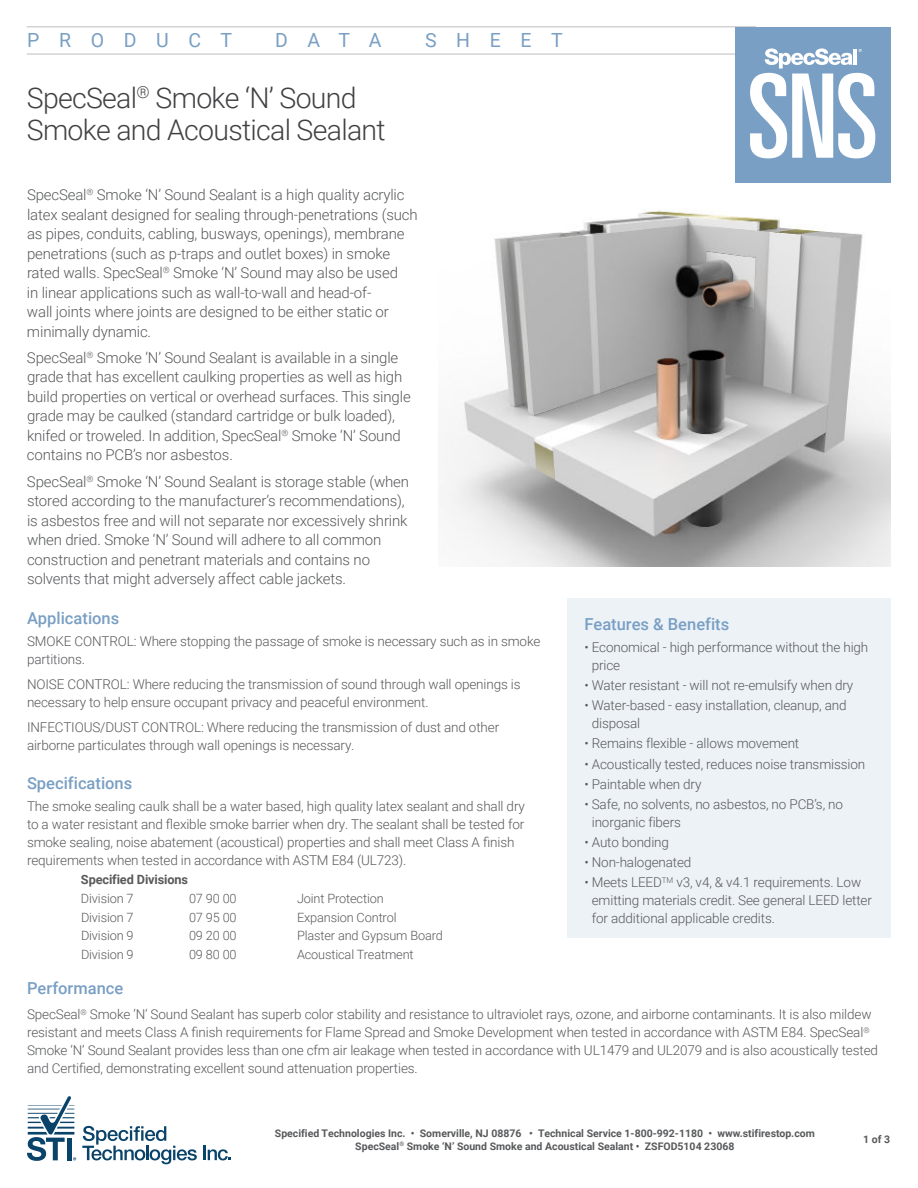
<style>
.page{position:relative;width:918px;height:1188px;background:#fff}
.page>*{position:absolute;margin:0;border:0;box-sizing:border-box;transform-origin:0 0}
.t1{font:300 28.5px/31.8px "Roboto";letter-spacing:-.025em;color:#414042}
.t2{font:19.5px "Roboto";letter-spacing:1.005em;color:#799fc4}
.t3{font:500 16.5px "Roboto";color:#799fc4}
.t4{font:300 15px/19.5px "Roboto";letter-spacing:-.01em;color:#58595b}
.t5{font:300 13.5px/18px "Roboto";letter-spacing:-.01em;color:#58595b}
.t6{font:300 12.75px "Roboto";letter-spacing:-.01em;color:#58595b}
.t7{font:700 12.75px "Roboto";letter-spacing:-.01em;color:#58595b}
.t8{font:700 10.5px/12.6px "Roboto";color:#58595b;text-align:center}
</style>
<div class="page">
<hr style="left:27px;top:27px;width:729px;height:1px;background:#bcbec0">
<hr style="left:27px;top:54px;width:729px;height:1px;background:#bcbec0">
<div style="left:736px;top:27px;width:155px;height:155px;background:#799fc4"></div>
<svg style="left:750px;top:48px;width:125px;height:110px"></svg>
<svg style="left:27px;top:1096px;width:49px;height:65px"></svg>
<div style="left:67px;top:1138px;width:5px;height:22px;background:#0a436a"></div>
<svg style="left:82px;top:1126px;width:115px;height:38px"></svg>
<hr style="left:203px;top:1146px;width:3px;height:14px;background:#0a436a">
<svg style="left:208px;top:1149px;width:23px;height:11px"></svg>
<img style="left:447px;top:210px;width:444px;height:357px">
<div style="left:568px;top:598px;width:323px;height:339px;background:#edf2f7"></div>
<h2 class="t2" style="left:27px;top:29px;width:206px">PRODUCT</h2>
<h2 class="t2" style="left:275px;top:29px;width:108px">DATA</h2>
<h2 class="t2" style="left:425px;top:29px;width:139px">SHEET</h2>
<h1 class="t1" style="left:27px;top:84px;width:360px">SpecSeal<sup>®</sup> Smoke ‘N’ Sound<br>Smoke and Acoustical Sealant</h1>
<p class="t4" style="left:27px;top:186px;width:392px">SpecSeal<sup>®</sup> Smoke ‘N’ Sound Sealant is a high quality acrylic latex sealant designed for sealing through-penetrations (such as pipes, conduits, cabling, busways, openings), membrane penetrations (such as p-traps and outlet boxes) in smoke rated walls. SpecSeal<sup>®</sup> Smoke ‘N’ Sound may also be used<br>in linear applications such as wall-to-wall and head-of-<br>wall joints where joints are designed to be either static or minimally dynamic.</p>
<p class="t4" style="left:27px;top:349px;width:385px">SpecSeal<sup>®</sup> Smoke ‘N’ Sound Sealant is available in a single grade that has excellent caulking properties as well as high build properties on vertical or overhead surfaces. This single grade may be caulked (standard cartridge or bulk loaded), knifed or troweled. In addition, SpecSeal<sup>®</sup> Smoke ‘N’ Sound contains no PCB’s nor asbestos.</p>
<p class="t4" style="left:27px;top:473px;width:384px">SpecSeal<sup>®</sup> Smoke ‘N’ Sound Sealant is storage stable (when stored according to the manufacturer’s recommendations), is asbestos free and will not separate nor excessively shrink when dried. Smoke ‘N’ Sound will adhere to all common construction and penetrant materials and contains no solvents that might adversely affect cable jackets.</p>
<p class="t3" style="left:27px;top:611px;width:94px">Applications</p>
<p class="t5" style="left:27px;top:633px;width:515px">SMOKE CONTROL: Where stopping the passage of smoke is necessary such as in smoke partitions.</p>
<p class="t5" style="left:27px;top:676px;width:495px">NOISE CONTROL: Where reducing the transmission of sound through wall openings is necessary to help ensure occupant privacy and peaceful environment.</p>
<p class="t5" style="left:27px;top:719px;width:474px">INFECTIOUS/DUST CONTROL: Where reducing the transmission of dust and other airborne particulates through wall openings is necessary.</p>
<p class="t3" style="left:27px;top:777px;width:107px">Specifications</p>
<p class="t5" style="left:27px;top:799px;width:499px">The smoke sealing caulk shall be a water based, high quality latex sealant and shall dry to a water resistant and flexible smoke barrier when dry. The sealant shall be tested for smoke sealing, noise abatement (acoustical) properties and shall meet Class A finish requirements when tested in accordance with ASTM E84 (UL723).</p>
<p class="t7" style="left:81px;top:875px;width:109px">Specified Divisions</p>
<p class="t6" style="left:81px;top:893px;width:54px">Division 7</p>
<p class="t6" style="left:189px;top:893px;width:49px">07 90 00</p>
<p class="t6" style="left:297px;top:893px;width:88px">Joint Protection</p>
<p class="t6" style="left:81px;top:912px;width:54px">Division 7</p>
<p class="t6" style="left:189px;top:912px;width:49px">07 95 00</p>
<p class="t6" style="left:297px;top:912px;width:101px">Expansion Control</p>
<p class="t6" style="left:81px;top:930px;width:54px">Division 9</p>
<p class="t6" style="left:189px;top:930px;width:49px">09 20 00</p>
<p class="t6" style="left:297px;top:930px;width:148px">Plaster and Gypsum Board</p>
<p class="t6" style="left:81px;top:949px;width:54px">Division 9</p>
<p class="t6" style="left:189px;top:949px;width:49px">09 80 00</p>
<p class="t6" style="left:297px;top:949px;width:118px">Acoustical Treatment</p>
<p class="t3" style="left:27px;top:982px;width:98px">Performance</p>
<p class="t5" style="left:27px;top:1006px;width:853px">SpecSeal<sup>®</sup> Smoke ‘N’ Sound Sealant has superb color stability and resistance to ultraviolet rays, ozone, and airborne contaminants. It is also mildew resistant and meets Class A finish requirements for Flame Spread and Smoke Development when tested in accordance with ASTM E84. SpecSeal<sup>® </sup>Smoke ‘N’ Sound Sealant provides less than one cfm air leakage when tested in accordance with UL1479 and UL2079 and is also acoustically tested and Certified, demonstrating excellent sound attenuation properties.</p>
<p class="t3" style="left:584px;top:617px;width:146px">Features &amp; Benefits</p>
<p class="t5" style="left:592px;top:639px;width:278px;text-indent:-7px">• Economical - high performance without the high price</p>
<p class="t5" style="left:584px;top:677px;width:270px">• Water resistant - will not re-emulsify when dry</p>
<p class="t5" style="left:592px;top:697px;width:256px;text-indent:-7px">• Water-based - easy installation, cleanup, and disposal</p>
<p class="t5" style="left:584px;top:736px;width:216px">• Remains flexible - allows movement</p>
<p class="t5" style="left:584px;top:756px;width:282px">• Acoustically tested, reduces noise transmission</p>
<p class="t5" style="left:584px;top:776px;width:119px">• Paintable when dry</p>
<p class="t5" style="left:592px;top:796px;width:253px;text-indent:-7px">• Safe, no solvents, no asbestos, no PCB’s, no inorganic fibers</p>
<p class="t5" style="left:584px;top:834px;width:86px">• Auto bonding</p>
<p class="t5" style="left:584px;top:854px;width:109px">• Non-halogenated</p>
<p class="t5" style="left:592px;top:875px;width:282px;text-indent:-7px">• Meets LEED<sup>TM</sup> v3, v4, &amp; v4.1 requirements. Low emitting materials credit. See general LEED letter for additional applicable credits.</p>
<p class="t8" style="left:275px;top:1128px;width:541px">Specified Technologies Inc. • Somerville, NJ 08876 • Technical Service 1-800-992-1180 • www.stifirestop.com<br>SpecSeal<sup>®</sup> Smoke ‘N’ Sound Smoke and Acoustical Sealant • ZSFOD5104 23068</p>
<p class="t8" style="left:863px;top:1134px;width:28px">1 of 3</p>
</div>
